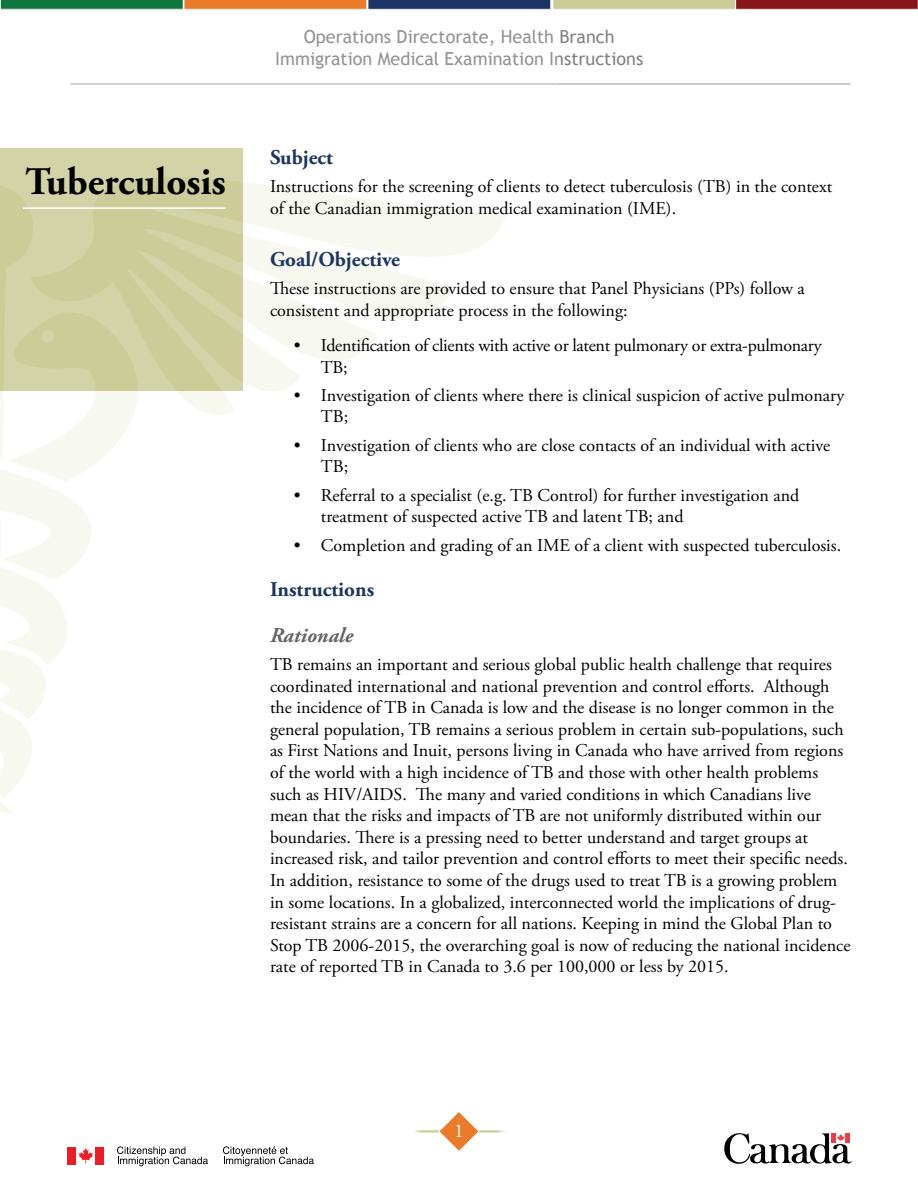
<style>
.page{position:relative;width:918px;height:1188px;background:#fff}
.page>*{position:absolute;margin:0;border:0;box-sizing:border-box;transform-origin:0 0}
.t1{font:700 39px "Adobe Garamond Pro";color:#000}
.t2{font:700 21px "Adobe Garamond Pro";color:#1c3564}
.t3{font:italic 700 21px "Adobe Garamond Pro";color:#636466}
.t4{font:19.5px "Adobe Garamond Pro";color:#fff}
.t5{font:18px/21.6px "Adobe Garamond Pro";color:#000}
.t6{font:18px/21.6px "Trebuchet MS";color:#808285;text-align:center}
.t7{font:18px/21.6px "Adobe Garamond Pro";letter-spacing:-.02em;color:#000}
</style>
<div class="page">
<svg style="left:480px;top:1130px;width:25px;height:3px"></svg>
<svg style="left:414px;top:1130px;width:24px;height:3px"></svg>
<svg style="left:438px;top:1112px;width:42px;height:39px"></svg>
<svg style="left:0;top:0;width:918px;height:10px;background:#837156"></svg>
<hr style="left:70px;top:84px;width:781px;height:1px;background:#939598">
<div style="left:0;top:9px;width:557px;height:907px;background:#fff"></div>
<svg style="left:0;top:184px;width:118px;height:629px"></svg>
<svg style="left:31px;top:148px;width:475px;height:293px"></svg>
<hr style="left:23px;top:207px;width:203px;height:2px;background:#fff">
<svg style="left:117px;top:1146px;width:91px;height:20px"></svg>
<div style="left:68px;top:1147px;width:8px;height:18px;background:#ed1d24"></div>
<div style="left:95px;top:1147px;width:9px;height:18px;background:#ed1d24"></div>
<svg style="left:79px;top:1148px;width:14px;height:15px"></svg>
<svg style="left:223px;top:1146px;width:91px;height:20px"></svg>
<svg style="left:724px;top:1133px;width:127px;height:31px"></svg>
<div style="left:831px;top:1133px;width:5px;height:10px;background:#ef3e42"></div>
<div style="left:845px;top:1133px;width:5px;height:10px;background:#ef3e42"></div>
<h1 class="t1" style="left:26px;top:159px;width:202px">Tuberculosis</h1>
<p class="t6" style="left:275px;top:26px;width:370px">Operations Directorate, Health Branch<br>Immigration Medical Examination Instructions</p>
<p class="t2" style="left:270px;top:145px;width:65px">Subject</p>
<p class="t5" style="left:270px;top:176px;width:564px">Instructions for the screening of clients to detect tuberculosis (TB) in the context of the Canadian immigration medical examination (IME).</p>
<p class="t2" style="left:270px;top:247px;width:132px">Goal/Objective</p>
<p class="t5" style="left:270px;top:278px;width:536px">These instructions are provided to ensure that Panel Physicians (PPs) follow a consistent and appropriate process in the following:</p>
<p class="t7" style="left:321px;top:335px;width:502px;text-indent:-27px">• Identification of clients with active or latent pulmonary or extra-pulmonary<br>TB;</p>
<p class="t5" style="left:321px;top:385px;width:525px;text-indent:-27px">• Investigation of clients where there is clinical suspicion of active pulmonary<br>TB;</p>
<p class="t5" style="left:321px;top:435px;width:511px;text-indent:-27px">• Investigation of clients who are close contacts of an individual with active<br>TB;</p>
<p class="t5" style="left:321px;top:485px;width:480px;text-indent:-27px">• Referral to a specialist (e.g. TB Control) for further investigation and treatment of suspected active TB and latent TB; and</p>
<p class="t5" style="left:294px;top:535px;width:549px">• Completion and grading of an IME of a client with suspected tuberculosis.</p>
<p class="t2" style="left:270px;top:577px;width:106px">Instructions</p>
<p class="t3" style="left:270px;top:623px;width:85px">Rationale</p>
<p class="t5" style="left:270px;top:654px;width:582px">TB remains an important and serious global public health challenge that requires coordinated international and national prevention and control efforts. Although the incidence of TB in Canada is low and the disease is no longer common in the general population, TB remains a serious problem in certain sub-populations, such as First Nations and Inuit, persons living in Canada who have arrived from regions of the world with a high incidence of TB and those with other health problems such as HIV/AIDS. The many and varied conditions in which Canadians live mean that the risks and impacts of TB are not uniformly distributed within our boundaries. There is a pressing need to better understand and target groups at increased risk, and tailor prevention and control efforts to meet their specific needs.<br>In addition, resistance to some of the drugs used to treat TB is a growing problem in some locations. In a globalized, interconnected world the implications of drug&shy;resistant strains are a concern for all nations. Keeping in mind the Global Plan to Stop TB 2006-2015, the overarching goal is now of reducing the national incidence rate of reported TB in Canada to 3.6 per 100,000 or less by 2015.</p>
<p class="t4" style="left:454px;top:1119px;width:11px">1</p>
</div>
